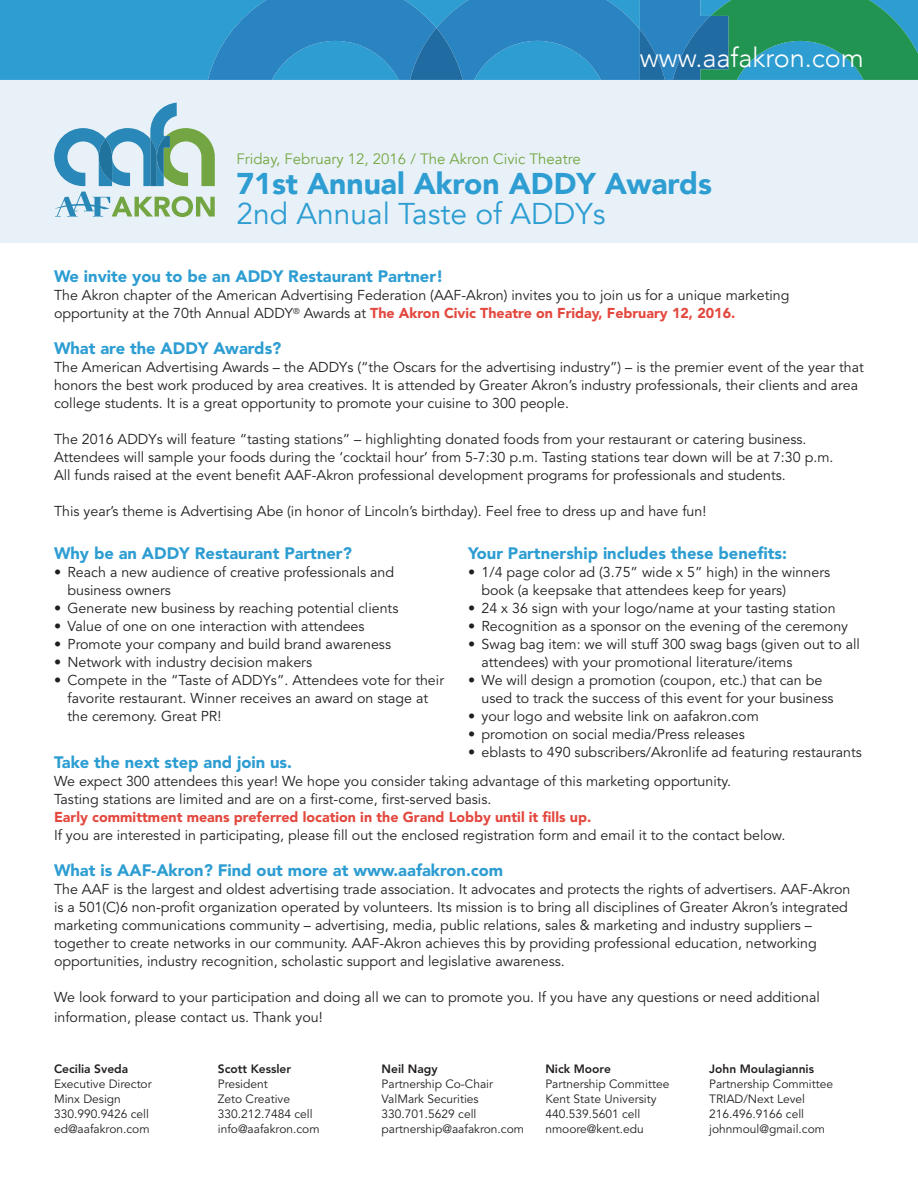
<style>
.page{position:relative;width:918px;height:1188px;background:#fff}
.page>*{position:absolute;margin:0;border:0;box-sizing:border-box;transform-origin:0 0}
.t1{font:900 30px "Avenir";color:#2d9dd2}
.t2{font:30px "Avenir";color:#2d9dd2}
.t3{font:300 27px "Avenir";color:#fff}
.t4{font:900 16.5px "Avenir LT Std";color:#2d9dd2}
.t5{font:15px "Avenir";color:#73a642}
.t6{font:14.25px/18px "Avenir LT Std";color:#231f20}
.t7{font:900 14.25px "Avenir LT Std";color:#e3483e}
.t8{font:12px/15px "Avenir LT Std";color:#231f20}
.t9{font:800 12px "Avenir LT Std";color:#231f20}
.s1{font-weight:900;color:#e3483e}
</style>
<div class="page">
<div style="left:0;top:80px;width:918px;height:163px;background:#e9f1f8"></div>
<div style="left:0;top:0;width:208px;height:80px;background:#2d9dd2"></div>
<svg style="left:54px;top:103px;width:161px;height:83px"></svg>
<svg style="left:55px;top:192px;width:160px;height:25px"></svg>
<svg style="left:208px;top:0;width:710px;height:80px"></svg>
<h2 class="t3" style="left:640px;top:40px;width:226px">www.aafakron.com</h2>
<p class="t5" style="left:237px;top:149px;width:346px">Friday, February 12, 2016 / The Akron Civic Theatre</p>
<h1 class="t1" style="left:237px;top:164px;width:477px">71st Annual Akron ADDY Awards</h1>
<h1 class="t2" style="left:237px;top:194px;width:371px">2nd Annual Taste of ADDYs</h1>
<p class="t4" style="left:54px;top:270px;width:391px">We invite you to be an ADDY Restaurant Partner!</p>
<p class="t6" style="left:54px;top:288px;width:737px">The Akron chapter of the American Advertising Federation (AAF-Akron) invites you to join us for a unique marketing opportunity at the 70th Annual ADDY<sup>®</sup> Awards at <span class="s1">The Akron Civic Theatre on Friday, February 12, 2016.</span></p>
<p class="t4" style="left:54px;top:342px;width:229px">What are the ADDY Awards?</p>
<p class="t6" style="left:54px;top:360px;width:811px">The American Advertising Awards – the ADDYs (“the Oscars for the advertising industry”) – is the premier event of the year that honors the best work produced by area creatives. It is attended by Greater Akron’s industry professionals, their clients and area college students. It is a great opportunity to promote your cuisine to 300 people.</p>
<p class="t6" style="left:54px;top:432px;width:781px">The 2016 ADDYs will feature “tasting stations” – highlighting donated foods from your restaurant or catering business.<br>Attendees will sample your foods during the ‘cocktail hour’ from 5-7:30 p.m. Tasting stations tear down will be at 7:30 p.m.<br>All funds raised at the event benefit AAF-Akron professional development programs for professionals and students.</p>
<p class="t6" style="left:54px;top:504px;width:654px">This year’s theme is Advertising Abe (in honor of Lincoln’s birthday). Feel free to dress up and have fun!</p>
<p class="t4" style="left:468px;top:546px;width:320px">Your Partnership includes these benefits:</p>
<p class="t6" style="left:482px;top:564px;width:350px;text-indent:-14px">• 1/4 page color ad (3.75” wide x 5” high) in the winners book (a keepsake that attendees keep for years)</p>
<p class="t6" style="left:468px;top:600px;width:369px">• 24 x 36 sign with your logo/name at your tasting station</p>
<p class="t6" style="left:468px;top:618px;width:382px">• Recognition as a sponsor on the evening of the ceremony</p>
<p class="t6" style="left:482px;top:636px;width:380px;text-indent:-14px">• Swag bag item: we will stuff 300 swag bags (given out to all attendees) with your promotional literature/items</p>
<p class="t6" style="left:482px;top:672px;width:354px;text-indent:-14px">• We will design a promotion (coupon, etc.) that can be used to track the success of this event for your business</p>
<p class="t6" style="left:468px;top:708px;width:292px">• your logo and website link on aafakron.com</p>
<p class="t6" style="left:468px;top:726px;width:278px">• promotion on social media/Press releases</p>
<p class="t6" style="left:468px;top:744px;width:395px">• eblasts to 490 subscribers/Akronlife ad featuring restaurants</p>
<p class="t4" style="left:54px;top:546px;width:299px">Why be an ADDY Restaurant Partner?</p>
<p class="t6" style="left:68px;top:564px;width:328px;text-indent:-14px">• Reach a new audience of creative professionals and business owners</p>
<p class="t6" style="left:54px;top:600px;width:346px">• Generate new business by reaching potential clients</p>
<p class="t6" style="left:54px;top:618px;width:312px">• Value of one on one interaction with attendees</p>
<p class="t6" style="left:54px;top:636px;width:339px">• Promote your company and build brand awareness</p>
<p class="t6" style="left:54px;top:654px;width:260px">• Network with industry decision makers</p>
<p class="t6" style="left:68px;top:672px;width:378px;text-indent:-14px">• Compete in the “Taste of ADDYs”. Attendees vote for their favorite restaurant. Winner receives an award on stage at the ceremony. Great PR!</p>
<p class="t4" style="left:54px;top:756px;width:240px">Take the next step and join us.</p>
<p class="t6" style="left:54px;top:774px;width:679px">We expect 300 attendees this year! We hope you consider taking advantage of this marketing opportunity.<br>Tasting stations are limited and are on a first-come, first-served basis.</p>
<p class="t7" style="left:54px;top:811px;width:539px">Early committment means preferred location in the Grand Lobby until it fills up.</p>
<p class="t6" style="left:54px;top:828px;width:733px">If you are interested in participating, please fill out the enclosed registration form and email it to the contact below.</p>
<p class="t4" style="left:54px;top:864px;width:451px">What is AAF-Akron? Find out more at www.aafakron.com</p>
<p class="t6" style="left:54px;top:882px;width:798px">The AAF is the largest and oldest advertising trade association. It advocates and protects the rights of advertisers. AAF-Akron is a 501(C)6 non-profit organization operated by volunteers. Its mission is to bring all disciplines of Greater Akron’s integrated marketing communications community – advertising, media, public relations, sales &amp; marketing and industry suppliers – together to create networks in our community. AAF-Akron achieves this by providing professional education, networking opportunities, industry recognition, scholastic support and legislative awareness.</p>
<p class="t6" style="left:54px;top:989px;width:767px;line-height:19.5px">We look forward to your participation and doing all we can to promote you. If you have any questions or need additional information, please contact us. Thank you!</p>
<p class="t9" style="left:54px;top:1064px;width:76px">Cecilia Sveda</p>
<p class="t8" style="left:54px;top:1077px;width:99px">Executive Director<br>Minx Design<br>330.990.9426 cell ed@aafakron.com</p>
<p class="t9" style="left:218px;top:1064px;width:75px">Scott Kessler</p>
<p class="t8" style="left:218px;top:1077px;width:103px">President<br>Zeto Creative<br>330.212.7484 cell info@aafakron.com</p>
<p class="t9" style="left:382px;top:1064px;width:58px">Neil Nagy</p>
<p class="t8" style="left:382px;top:1077px;width:144px">Partnership Co-Chair<br>ValMark Securities<br>330.701.5629 cell partnership@aafakron.com</p>
<p class="t9" style="left:545px;top:1064px;width:67px">Nick Moore</p>
<p class="t8" style="left:545px;top:1077px;width:125px">Partnership Committee<br>Kent State University<br>440.539.5601 cell nmoore@kent.edu</p>
<p class="t9" style="left:709px;top:1064px;width:106px">John Moulagiannis</p>
<p class="t8" style="left:709px;top:1077px;width:125px">Partnership Committee<br>TRIAD/Next Level<br>216.496.9166 cell johnmoul@gmail.com</p>
</div>
